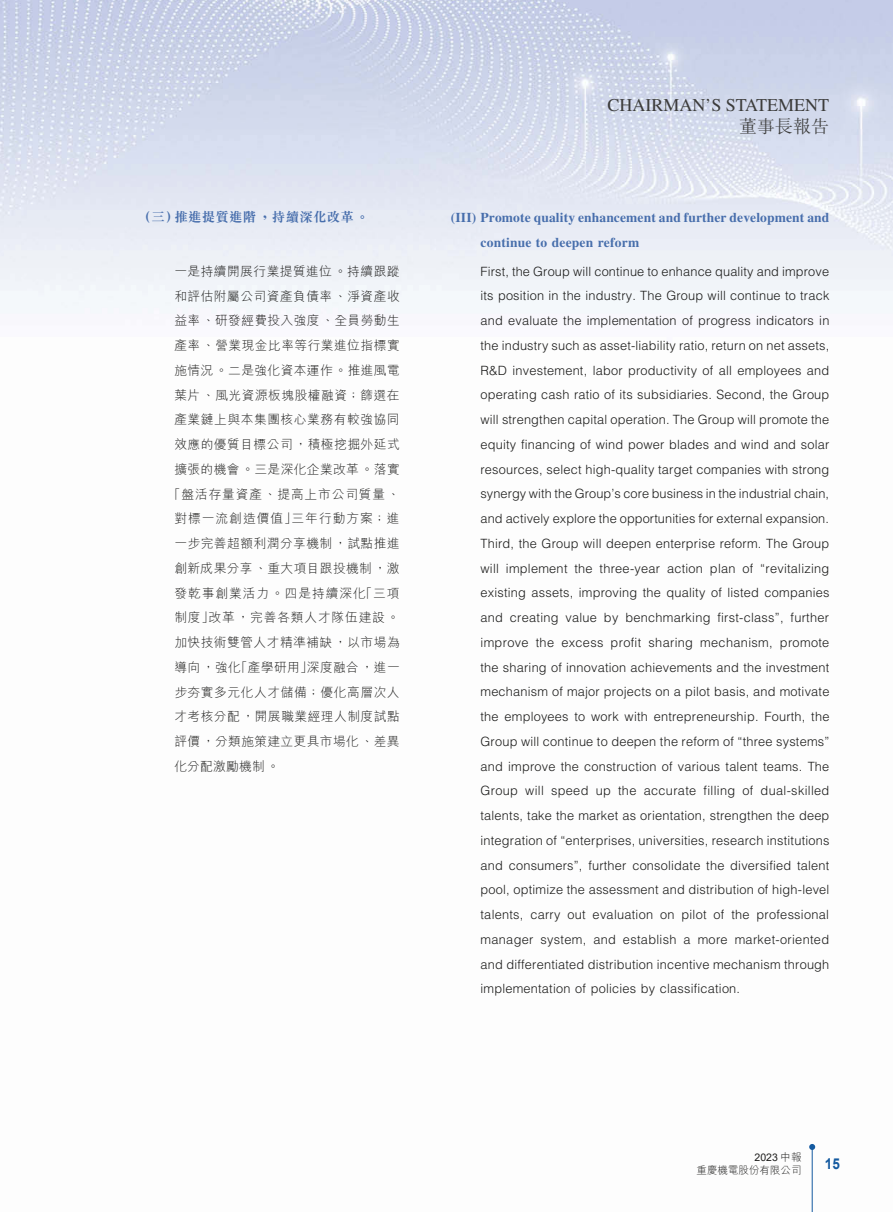
<style>
.page{position:relative;width:893px;height:1212px;background:#fff}
.page>*{position:absolute;margin:0;border:0;box-sizing:border-box;transform-origin:0 0}
.t1{font:18px "Times LT Std";color:#3c3c3b}
.t2{font:300 18px "M Sung HK";color:#3c3c3b}
.t3{font:700 15px "Arial";color:#145aa0;scale:.9 1}
.t4{font:700 13.5px/24.8px "Times LT Std";letter-spacing:.01em;color:#476eac}
.t5{font:700 13.5px "M Sung HK";letter-spacing:.015em;color:#476eac}
.t6{font:300 12.75px/24.8px "Helvetica LT Std";letter-spacing:.015em;color:#1c1c1b;text-align:justify}
.t7{font:300 12.75px "M Hei HK";letter-spacing:.035em;color:#1c1c1b}
.t8{font:300 12.75px "M Hei HK";letter-spacing:.065em;color:#1c1c1b}
.t9{font:300 12.75px "M Hei HK";letter-spacing:.075em;color:#1c1c1b}
.t10{font:300 12.75px "M Hei HK";letter-spacing:.07em;color:#1c1c1b}
.t11{font:300 12.75px "M Hei HK";letter-spacing:.015em;color:#1c1c1b}
.t12{font:300 10.5px "M Hei HK";color:#1c1c1b}
.t13{font:10.5px "Arial";color:#1c1c1b}
.s1{font-family:"M Hei HK";font-weight:300}
</style>
<div class="page">
<img style="left:0;top:0;width:893px;height:1212px">
<hr style="left:812px;top:1147px;width:1px;height:65px;background:#145aa0">
<svg style="left:809px;top:1144px;width:6px;height:6px"></svg>
<p class="t5" style="left:138px;top:208px;width:233px">（三）推進提質進階，持續深化改革。</p>
<p class="t7" style="left:174px;top:262px;width:227px">一是持續開展行業提質進位。持續跟蹤</p>
<p class="t7" style="left:174px;top:287px;width:227px">和評估附屬公司資產負債率、淨資產收</p>
<p class="t7" style="left:174px;top:312px;width:227px">益率、研發經費投入強度、全員勞動生</p>
<p class="t7" style="left:174px;top:337px;width:227px">產率、營業現金比率等行業進位指標實</p>
<p class="t7" style="left:174px;top:361px;width:227px">施情況。二是強化資本運作。推進風電</p>
<p class="t7" style="left:174px;top:386px;width:227px">葉片、風光資源板塊股權融資；篩選在</p>
<p class="t7" style="left:174px;top:411px;width:227px">產業鏈上與本集團核心業務有較強協同</p>
<p class="t7" style="left:174px;top:435px;width:227px">效應的優質目標公司，積極挖掘外延式</p>
<p class="t7" style="left:174px;top:460px;width:227px">擴張的機會。三是深化企業改革。落實</p>
<p class="t8" style="left:168px;top:485px;width:233px">「盤活存量資產、提高上市公司質量、</p>
<p class="t9" style="left:174px;top:510px;width:227px">對標一流創造價值」三年行動方案；進</p>
<p class="t7" style="left:174px;top:534px;width:227px">一步完善超額利潤分享機制，試點推進</p>
<p class="t7" style="left:174px;top:559px;width:227px">創新成果分享、重大項目跟投機制，激</p>
<p class="t10" style="left:174px;top:584px;width:227px">發乾事創業活力。四是持續深化「三項</p>
<p class="t8" style="left:174px;top:609px;width:227px">制度」改革，完善各類人才隊伍建設。</p>
<p class="t7" style="left:174px;top:633px;width:227px">加快技術雙管人才精準補缺，以市場為</p>
<p class="t7" style="left:174px;top:658px;width:227px">導向，強化「產學研用」深度融合，進一</p>
<p class="t7" style="left:174px;top:683px;width:227px">步夯實多元化人才儲備；優化高層次人</p>
<p class="t7" style="left:174px;top:708px;width:227px">才考核分配，開展職業經理人制度試點</p>
<p class="t7" style="left:174px;top:732px;width:227px">評價，分類施策建立更具市場化、差異</p>
<p class="t11" style="left:174px;top:757px;width:107px">化分配激勵機制。</p>
<h1 class="t1" style="left:607px;top:94px;width:223px">CHAIRMAN’S STATEMENT</h1>
<h1 class="t2" style="left:739px;top:114px;width:91px">董事長報告</h1>
<p class="t4" style="left:480px;top:205px;width:350px;text-indent:-30px">(III) Promote quality enhancement and further development and continue to deepen reform</p>
<p class="t6" style="left:480px;top:259px;width:350px">First, the Group will continue to enhance quality and improve its position in the industry. The Group will continue to track and evaluate the implementation of progress indicators in the industry such as asset-liability ratio, return on net assets, R&amp;D investement, labor productivity of all employees and operating cash ratio of its subsidiaries. Second, the Group will strengthen capital operation. The Group will promote the equity financing of wind power blades and wind and solar resources, select high-quality target companies with strong synergy with the Group’s core business in the industrial chain, and actively explore the opportunities for external expansion.<br>Third, the Group will deepen enterprise reform. The Group will implement the three-year action plan of “revitalizing existing assets, improving the quality of listed companies and creating value by benchmarking first-class”, further improve the excess profit sharing mechanism, promote the sharing of innovation achievements and the investment mechanism of major projects on a pilot basis, and motivate the employees to work with entrepreneurship. Fourth, the Group will continue to deepen the reform of “three systems” and improve the construction of various talent teams. The Group will speed up the accurate filling of dual-skilled talents, take the market as orientation, strengthen the deep integration of “enterprises, universities, research institutions and consumers”, further consolidate the diversified talent pool, optimize the assessment and distribution of high-level talents, carry out evaluation on pilot of the professional manager system, and establish a more market-oriented and differentiated distribution incentive mechanism through implementation of policies by classification.</p>
<p class="t13" style="left:755px;top:1150px;width:48px">2023 <span class="s1">中報</span></p>
<p class="t12" style="left:697px;top:1163px;width:106px">重慶機電股份有限公司</p>
<p class="t3" style="left:825px;top:1153px;width:18px">15</p>
</div>
